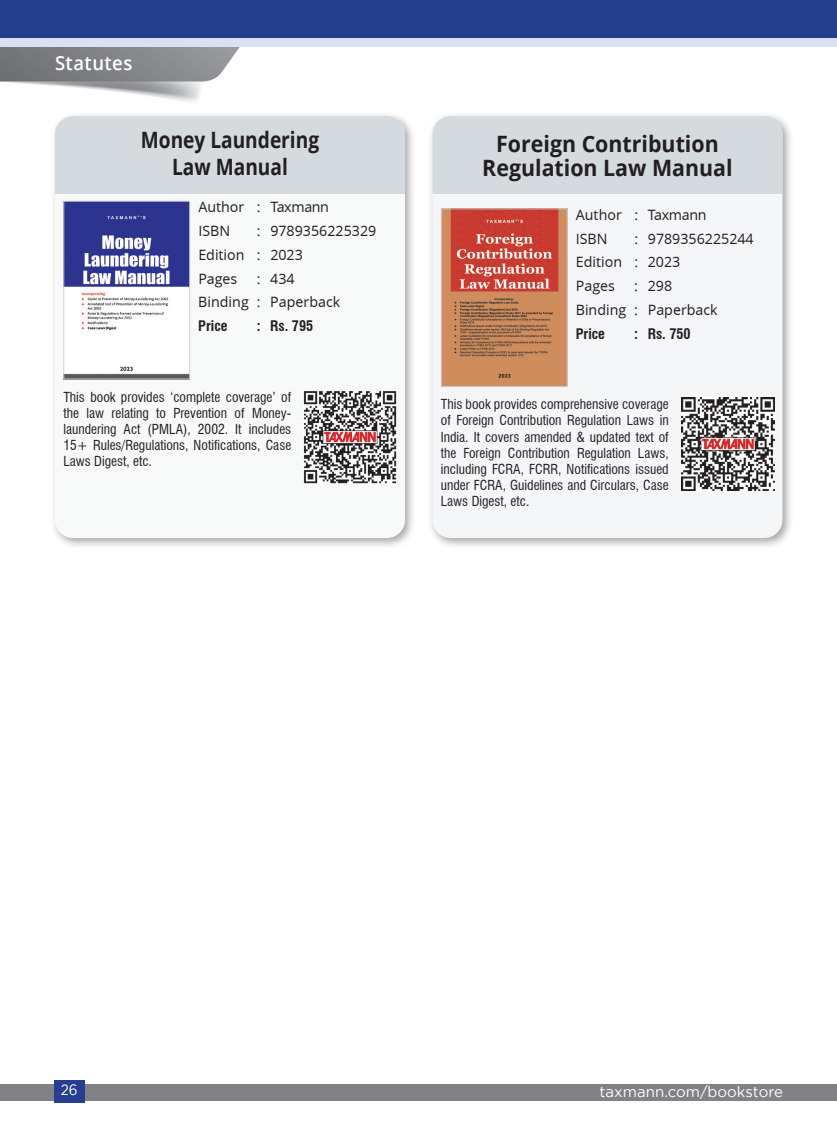
<style>
.page{position:relative;width:837px;height:1134px;background:#fff}
.page>*{position:absolute;margin:0;border:0;box-sizing:border-box;transform-origin:0 0}
.t1{font:700 22.5px/24px "Open Sans";color:#231f20;text-align:center;scale:.95 1}
.t2{font:700 22.5px/26.2px "Open Sans";color:#231f20;text-align:center;scale:.85 1}
.t3{font:600 19.5px "Open Sans";letter-spacing:.025em;color:#fff;scale:.95 1}
.t4{font:15px "Gotham";color:#fff}
.t5{font:15px "Gotham";color:#fff;scale:.9 1}
.t6{font:14.25px/23.9px "Open Sans";color:#231f20}
.t7{font:700 condensed 14.25px "Swiss 721 BT";color:#231f20}
.t8{font:condensed 13.5px/16.2px "Swiss 721 BT";color:#231f20;text-align:justify}
</style>
<div class="page">
<div style="left:0;top:1084px;width:837px;height:16px;background:#808285"></div>
<div style="left:54px;top:1080px;width:30px;height:22px;background:#253f8e"></div>
<div style="left:0;top:0;width:837px;height:47px;background:#dbe1f1"></div>
<div style="left:0;top:0;width:837px;height:38px;background:#253f8e"></div>
<div style="left:50px;top:111px;width:367px;height:439px;background:#231f20;opacity:.4"></div>
<div style="left:55px;top:116px;width:350px;height:422px;background:#f8f9f9;border-radius:18px"></div>
<div style="left:55px;top:116px;width:350px;height:78px;background:#d4dade"></div>
<div style="left:427px;top:111px;width:367px;height:439px;background:#231f20;opacity:.4"></div>
<div style="left:433px;top:116px;width:349px;height:422px;background:#f5f6f8;border-radius:18px"></div>
<div style="left:433px;top:116px;width:349px;height:77px;background:#d4dade"></div>
<img style="left:65px;top:203px;width:123px;height:174px">
<div style="left:63px;top:201px;width:127px;height:178px;border:1px solid #d1d2d4"></div>
<img style="left:304px;top:391px;width:93px;height:92px">
<img style="left:443px;top:210px;width:123px;height:175px">
<div style="left:441px;top:208px;width:127px;height:179px;border:1px solid #d1d2d4"></div>
<img style="left:681px;top:398px;width:93px;height:93px">
<h2 class="t3" style="left:55px;top:50px;width:83px">Statutes</h2>
<h1 class="t2" style="left:141px;top:127px;width:211px">Money Laundering<br>Law Manual</h1>
<p class="t6" style="left:198px;top:195px;width:132px">Author : Taxmann<br>ISBN</p>
<p class="t6" style="left:198px;top:219px;width:179px;text-indent:59px">: 9789356225329<br>Edition : 2023<br>Pages</p>
<p class="t6" style="left:198px;top:267px;width:143px;text-indent:59px">: 434<br>Binding : Paperback</p>
<p class="t7" style="left:198px;top:318px;width:31px">Price</p>
<p class="t7" style="left:257px;top:318px;width:58px">: Rs. 795</p>
<p class="t8" style="left:63px;top:389px;width:229px">This book provides ‘complete coverage’ of the law relating to Prevention of Money&shy;laundering Act (PMLA), 2002. It includes 15+ Rules/Regulations, Notifications, Case Laws Digest, etc.</p>
<h1 class="t1" style="left:482px;top:131px;width:265px">Foreign Contribution<br>Regulation Law Manual</h1>
<p class="t6" style="left:576px;top:203px;width:132px">Author : Taxmann<br>ISBN</p>
<p class="t6" style="left:576px;top:227px;width:179px;text-indent:59px">: 9789356225244<br>Edition : 2023<br>Pages</p>
<p class="t6" style="left:576px;top:274px;width:143px;text-indent:59px">: 298<br>Binding : Paperback</p>
<p class="t7" style="left:576px;top:325px;width:31px">Price</p>
<p class="t7" style="left:634px;top:325px;width:58px">: Rs. 750</p>
<p class="t8" style="left:441px;top:396px;width:229px">This book provides comprehensive coverage of Foreign Contribution Regulation Laws in India. It covers amended &amp; updated text of the Foreign Contribution Regulation Laws, including FCRA, FCRR, Notifications issued under FCRA, Guidelines and Circulars, Case Laws Digest, etc.</p>
<p class="t5" style="left:61px;top:1081px;width:20px">26</p>
<p class="t4" style="left:600px;top:1084px;width:185px">taxmann.com/bookstore</p>
</div>
